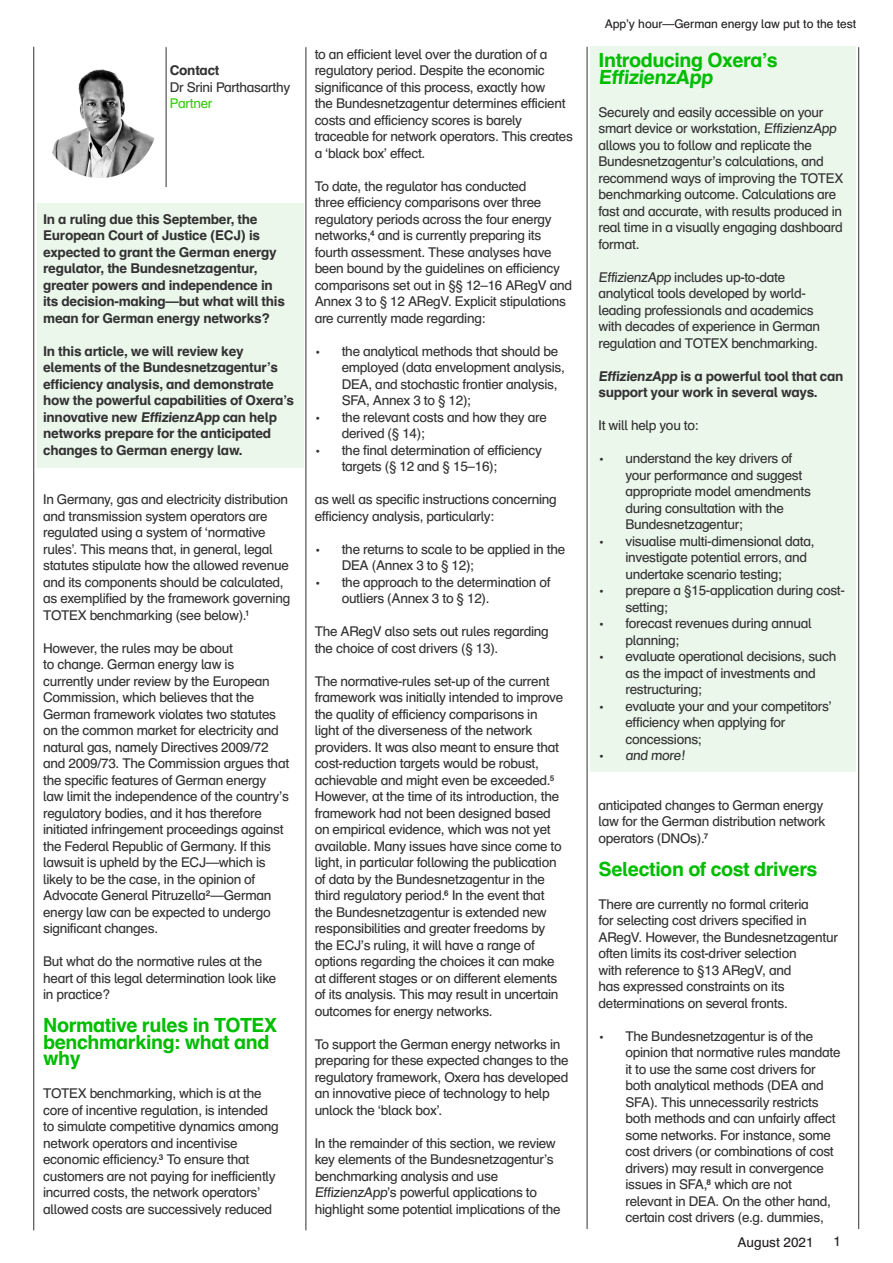
<style>
.page{position:relative;width:893px;height:1263px;background:#fff}
.page>*{position:absolute;margin:0;border:0;box-sizing:border-box;transform-origin:0 0}
.t1{font:700 19.5px/16.5px "Schulbuch Nord OT";letter-spacing:-.02em;color:#00bd00}
.t2{font:13.5px/16.5px "Schulbuch Nord OT";letter-spacing:-.02em;color:#323232}
.t3{font:700 13.5px/16.5px "Schulbuch Nord OT";letter-spacing:-.02em;color:#323232}
.t4{font:13.5px "Schulbuch Nord OT";color:#231f20}
.t5{font:13.5px "Schulbuch Nord OT";letter-spacing:-.02em;color:#3cc814}
.t6{font:12px "Schulbuch Nord OT";color:#231f20}
</style>
<div class="page">
<div style="left:37px;top:203px;width:266px;height:265px;background:#ecf7ec"></div>
<div style="left:590px;top:47px;width:266px;height:725px;background:#ecf7ec"></div>
<hr style="left:166px;top:47px;width:1px;height:140px;background:#323232">
<img style="left:42px;top:63px;width:115px;height:115px;border-radius:58px">
<hr style="left:858px;top:47px;width:1px;height:1182px;background:#323232">
<hr style="left:33px;top:47px;width:1px;height:1183px;background:#323232">
<hr style="left:306px;top:47px;width:1px;height:1183px;background:#323232">
<hr style="left:587px;top:47px;width:1px;height:1182px;background:#323232">
<p class="t3" style="left:170px;top:63px;width:51px">Contact</p>
<p class="t2" style="left:170px;top:79px;width:122px">Dr Srini Parthasarthy</p>
<p class="t5" style="left:170px;top:95px;width:44px">Partner</p>
<p class="t3" style="left:43px;top:211px;width:243px">In a ruling due this September, the European Court of Justice (ECJ) is expected to grant the German energy regulator, the Bundesnetzagentur, greater powers and independence in its decision-making—but what will this mean for German energy networks?</p>
<p class="t3" style="left:43px;top:343px;width:253px">In this article, we will review key elements of the Bundesnetzagentur’s efficiency analysis, and demonstrate how the powerful capabilities of Oxera’s innovative new EffizienzApp can help networks prepare for the anticipated changes to German energy law.</p>
<p class="t2" style="left:43px;top:492px;width:249px">In Germany, gas and electricity distribution and transmission system operators are regulated using a system of ‘normative rules’. This means that, in general, legal statutes stipulate how the allowed revenue and its components should be calculated, as exemplified by the framework governing TOTEX benchmarking (see below).¹</p>
<p class="t2" style="left:43px;top:640px;width:248px">However, the rules may be about<br>to change. German energy law is<br>currently under review by the European Commission, which believes that the German framework violates two statutes on the common market for electricity and natural gas, namely Directives 2009/72 and 2009/73. The Commission argues that the specific features of German energy law limit the independence of the country’s regulatory bodies, and it has therefore initiated infringement proceedings against the Federal Republic of Germany. If this lawsuit is upheld by the ECJ—which is likely to be the case, in the opinion of Advocate General Pitruzella²—German energy law can be expected to undergo significant changes.</p>
<p class="t2" style="left:43px;top:954px;width:235px">But what do the normative rules at the heart of this legal determination look like</p>
<p class="t2" style="left:43px;top:987px;width:69px">in practice?</p>
<p class="t1" style="left:43px;top:1018px;width:236px">Normative rules in TOTEX benchmarking: what and why</p>
<p class="t2" style="left:43px;top:1086px;width:237px">TOTEX benchmarking, which is at the core of incentive regulation, is intended to simulate competitive dynamics among network operators and incentivise economic efficiency.³ To ensure that customers are not paying for inefficiently incurred costs, the network operators’ allowed costs are successively reduced</p>
<p class="t2" style="left:315px;top:46px;width:260px">to an efficient level over the duration of a regulatory period. Despite the economic significance of this process, exactly how<br>the Bundesnetzagentur determines efficient costs and efficiency scores is barely traceable for network operators. This creates a ‘black box’ effect.</p>
<p class="t2" style="left:315px;top:178px;width:259px">To date, the regulator has conducted<br>three efficiency comparisons over three regulatory periods across the four energy networks,⁴ and is currently preparing its fourth assessment. These analyses have been bound by the guidelines on efficiency comparisons set out in §§ 12–16 ARegV and Annex 3 to § 12 ARegV. Explicit stipulations are currently made regarding:</p>
<p class="t2" style="left:342px;top:343px;width:225px;text-indent:-27px">• the analytical methods that should be employed (data envelopment analysis, DEA, and stochastic frontier analysis, SFA, Annex 3 to § 12);</p>
<p class="t2" style="left:342px;top:409px;width:207px;text-indent:-27px">• the relevant costs and how they are derived (§ 14);</p>
<p class="t2" style="left:342px;top:442px;width:202px;text-indent:-27px">• the final determination of efficiency targets (§ 12 and § 15–16);</p>
<p class="t2" style="left:315px;top:492px;width:244px">as well as specific instructions concerning efficiency analysis, particularly:</p>
<p class="t2" style="left:342px;top:541px;width:225px;text-indent:-27px">• the returns to scale to be applied in the<br>DEA (Annex 3 to § 12);</p>
<p class="t2" style="left:342px;top:574px;width:210px;text-indent:-27px">• the approach to the determination of outliers (Annex 3 to § 12).</p>
<p class="t2" style="left:315px;top:624px;width:236px">The ARegV also sets out rules regarding</p>
<p class="t2" style="left:315px;top:640px;width:185px">the choice of cost drivers (§ 13).</p>
<p class="t2" style="left:315px;top:673px;width:250px">The normative-rules set-up of the current framework was initially intended to improve the quality of efficiency comparisons in light of the diverseness of the network providers. It was also meant to ensure that cost-reduction targets would be robust, achievable and might even be exceeded.⁵<br>However, at the time of its introduction, the framework had not been designed based on empirical evidence, which was not yet available. Many issues have since come to light, in particular following the publication of data by the Bundesnetzagentur in the third regulatory period.⁶ In the event that the Bundesnetzagentur is extended new responsibilities and greater freedoms by the ECJ’s ruling, it will have a range of options regarding the choices it can make at different stages or on different elements of its analysis. This may result in uncertain outcomes for energy networks.</p>
<p class="t2" style="left:315px;top:1036px;width:255px">To support the German energy networks in preparing for these expected changes to the regulatory framework, Oxera has developed an innovative piece of technology to help unlock the ‘black box’.</p>
<p class="t2" style="left:315px;top:1135px;width:247px">In the remainder of this section, we review key elements of the Bundesnetzagentur’s benchmarking analysis and use EffizienzApp’s powerful applications to highlight some potential implications of the</p>
<p class="t6" style="left:605px;top:17px;width:253px">App’y hour—German energy law put to the test</p>
<p class="t1" style="left:598px;top:52px;width:181px">Introducing Oxera’s<br>EffizienzApp</p>
<p class="t2" style="left:598px;top:104px;width:246px">Securely and easily accessible on your smart device or workstation, EffizienzApp allows you to follow and replicate the Bundesnetzagentur’s calculations, and recommend ways of improving the TOTEX benchmarking outcome. Calculations are fast and accurate, with results produced in real time in a visually engaging dashboard format.</p>
<p class="t2" style="left:598px;top:269px;width:223px">EffizienzApp includes up-to-date analytical tools developed by world&shy;leading professionals and academics with decades of experience in German regulation and TOTEX benchmarking.</p>
<p class="t3" style="left:598px;top:368px;width:246px">EffizienzApp is a powerful tool that can support your work in several ways.</p>
<p class="t2" style="left:598px;top:417px;width:102px">It will help you to:</p>
<p class="t2" style="left:625px;top:450px;width:187px;text-indent:-27px">• understand the key drivers of your performance and suggest appropriate model amendments during consultation with the<br>Bundesnetzagentur;</p>
<p class="t2" style="left:625px;top:533px;width:191px;text-indent:-27px">• visualise multi-dimensional data, investigate potential errors, and undertake scenario testing;</p>
<p class="t2" style="left:625px;top:582px;width:221px;text-indent:-27px">• prepare a §15-application during cost&shy;setting;</p>
<p class="t2" style="left:625px;top:615px;width:188px;text-indent:-27px">• forecast revenues during annual planning;</p>
<p class="t2" style="left:625px;top:648px;width:212px;text-indent:-27px">• evaluate operational decisions, such as the impact of investments and restructuring;</p>
<p class="t2" style="left:625px;top:698px;width:208px;text-indent:-27px">• evaluate your and your competitors’ efficiency when applying for concessions;</p>
<p class="t2" style="left:598px;top:747px;width:90px">• and more!</p>
<p class="t2" style="left:598px;top:797px;width:228px">anticipated changes to German energy law for the German distribution network operators (DNOs).⁷</p>
<p class="t1" style="left:598px;top:861px;width:221px">Selection of cost drivers</p>
<p class="t2" style="left:598px;top:896px;width:241px">There are currently no formal criteria<br>for selecting cost drivers specified in ARegV. However, the Bundesnetzagentur often limits its cost-driver selection<br>with reference to §13 ARegV, and<br>has expressed constraints on its determinations on several fronts.</p>
<p class="t2" style="left:625px;top:1028px;width:217px;text-indent:-27px">• The Bundesnetzagentur is of the opinion that normative rules mandate it to use the same cost drivers for both analytical methods (DEA and SFA). This unnecessarily restricts both methods and can unfairly affect some networks. For instance, some cost drivers (or combinations of cost drivers) may result in convergence issues in SFA,⁸ which are not relevant in DEA. On the other hand, certain cost drivers (e.g. dummies,</p>
<p class="t4" style="left:738px;top:1233px;width:78px">August 2021</p>
<p class="t4" style="left:833px;top:1233px;width:9px">1</p>
</div>
